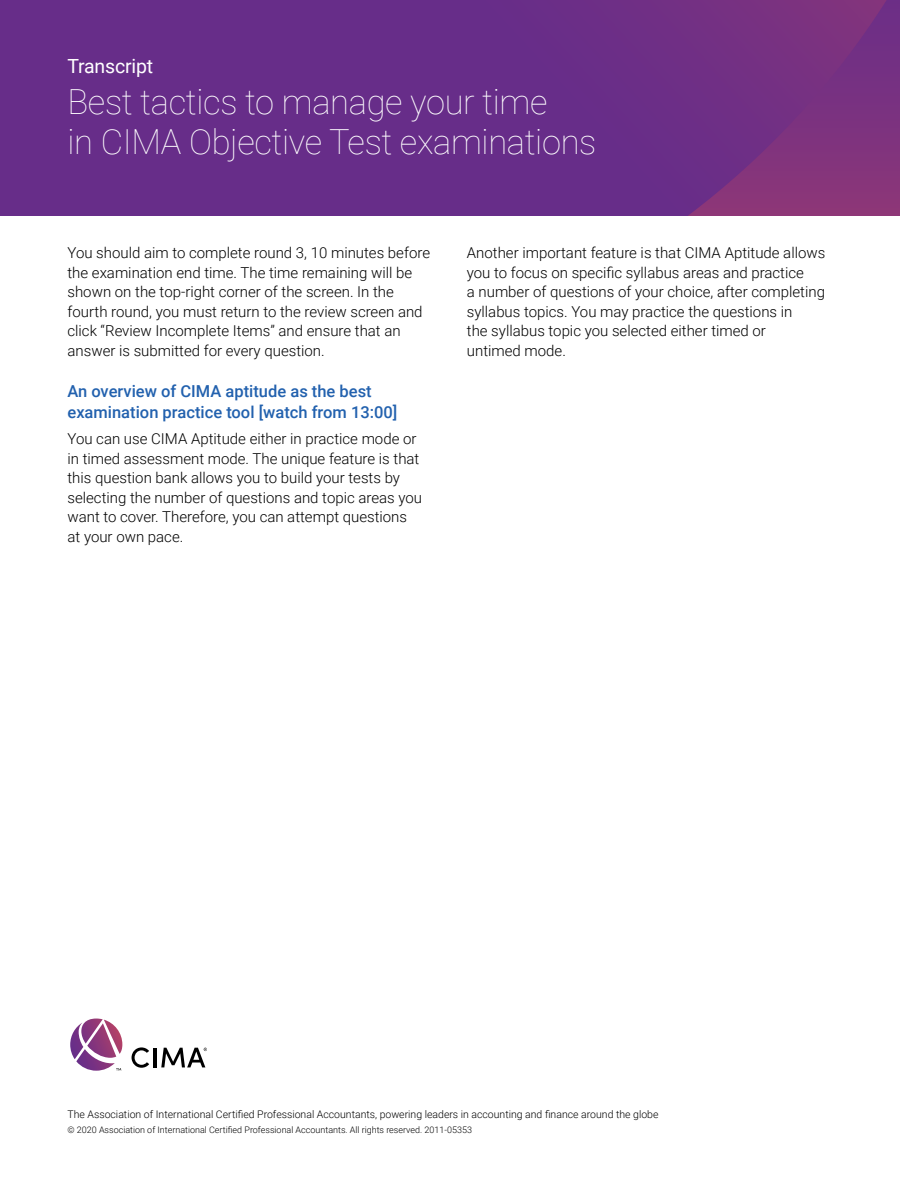
<style>
.page{position:relative;width:900px;height:1200px;background:#fff}
.page>*{position:absolute;margin:0;border:0;box-sizing:border-box;transform-origin:0 0}
.t1{font:100 34.5px/40.5px "Roboto";letter-spacing:-.01em;color:#fff}
.t2{font:19.5px "Roboto";letter-spacing:-.01em;color:#fff}
.t3{font:500 16.5px/21px "Roboto";color:#2261ae}
.t4{font:300 15px/19.5px "Roboto";color:#000}
.t5{font:300 10.5px "Roboto";color:#000}
.t6{font:300 9px "Roboto";color:#000}
</style>
<div class="page">
<svg style="left:0;top:0;width:887px;height:216px;background:#6b2e86"></svg>
<svg style="left:132px;top:1047px;width:17px;height:21px"></svg>
<hr style="left:153px;top:1048px;width:3px;height:19px;background:#000">
<svg style="left:161px;top:1048px;width:46px;height:19px"></svg>
<svg style="left:70px;top:1019px;width:52px;height:52px"></svg>
<h2 class="t2" style="left:68px;top:53px;width:87px">Transcript</h2>
<h1 class="t1" style="left:68px;top:80px;width:530px">Best tactics to manage your time<br>in CIMA Objective Test examinations</h1>
<p class="t4" style="left:68px;top:242px;width:364px">You should aim to complete round 3, 10 minutes before the examination end time. The time remaining will be shown on the top-right corner of the screen. In the fourth round, you must return to the review screen and click “Review Incomplete Items” and ensure that an answer is submitted for every question.</p>
<p class="t3" style="left:68px;top:380px;width:331px">An overview of CIMA aptitude as the best examination practice tool [watch from 13:00]</p>
<p class="t4" style="left:68px;top:428px;width:356px">You can use CIMA Aptitude either in practice mode or in timed assessment mode. The unique feature is that this question bank allows you to build your tests by selecting the number of questions and topic areas you want to cover. Therefore, you can attempt questions at your own pace.</p>
<p class="t4" style="left:467px;top:242px;width:360px">Another important feature is that CIMA Aptitude allows you to focus on specific syllabus areas and practice<br>a number of questions of your choice, after completing syllabus topics. You may practice the questions in<br>the syllabus topic you selected either timed or<br>untimed mode.</p>
<p class="t5" style="left:68px;top:1106px;width:593px">The Association of International Certified Professional Accountants, powering leaders in accounting and finance around the globe</p>
<p class="t6" style="left:68px;top:1123px;width:406px">© 2020 Association of International Certified Professional Accountants. All rights reserved. 2011-05353</p>
</div>
